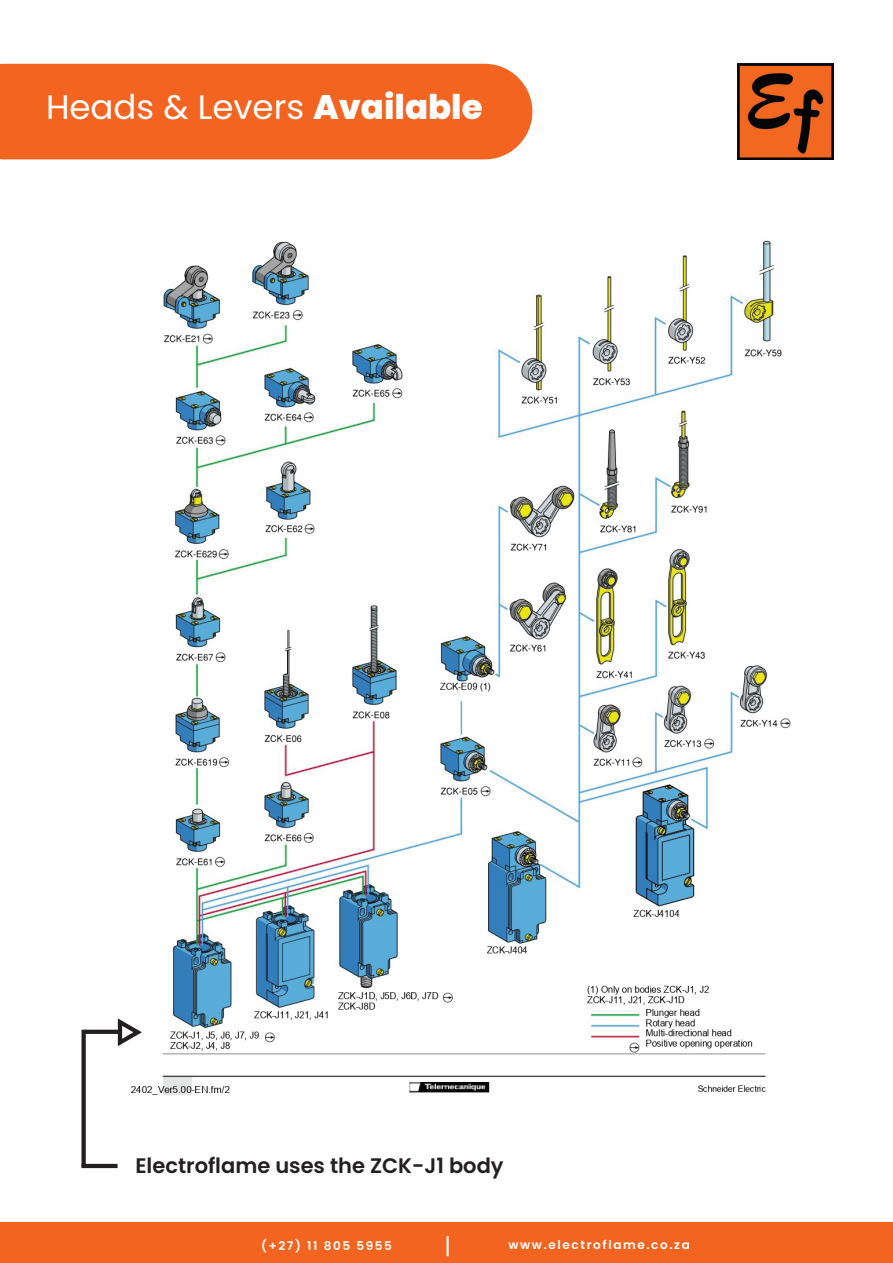
<style>
.page{position:relative;width:893px;height:1263px;background:#fff}
.page>*{position:absolute;margin:0;border:0;box-sizing:border-box;transform-origin:0 0}
.t1{font:34.05px "Poppins";color:#fff}
.t2{font:22.5px "Poppins";color:#fff}
.t3{font:600 21px "Poppins";color:#231f20}
.t4{font:600 12px "Poppins";letter-spacing:.14em;color:#fff}
.s1{font-weight:800}
</style>
<div class="page">
<div style="left:0;top:64px;width:532px;height:95px;background:#f36421"></div>
<div style="left:0;top:1222px;width:893px;height:41px;background:#f36421"></div>
<img style="left:737px;top:64px;width:97px;height:95px">
<img style="left:111px;top:240px;width:680px;height:855px">
<hr style="left:81px;top:1164px;width:37px;height:4px;background:#231f20">
<svg style="left:82px;top:1030px;width:4px;height:134px"></svg>
<svg style="left:85px;top:1030px;width:29px;height:4px"></svg>
<svg style="left:114px;top:1015px;width:32px;height:33px"></svg>
<h1 class="t1" style="left:46px;top:87px;width:438px">Heads &amp; Levers <span class="s1">Available</span></h1>
<h3 class="t3" style="left:135px;top:1153px;width:370px">Electroflame uses the ZCK-J1 body</h3>
<h2 class="t2" style="left:445px;top:1233px;width:8px">|</h2>
<p class="t4" style="left:261px;top:1238px;width:132px">(+27) 11 805 5955</p>
<p class="t4" style="left:508px;top:1237px;width:183px">www.electroflame.co.za</p>
</div>
